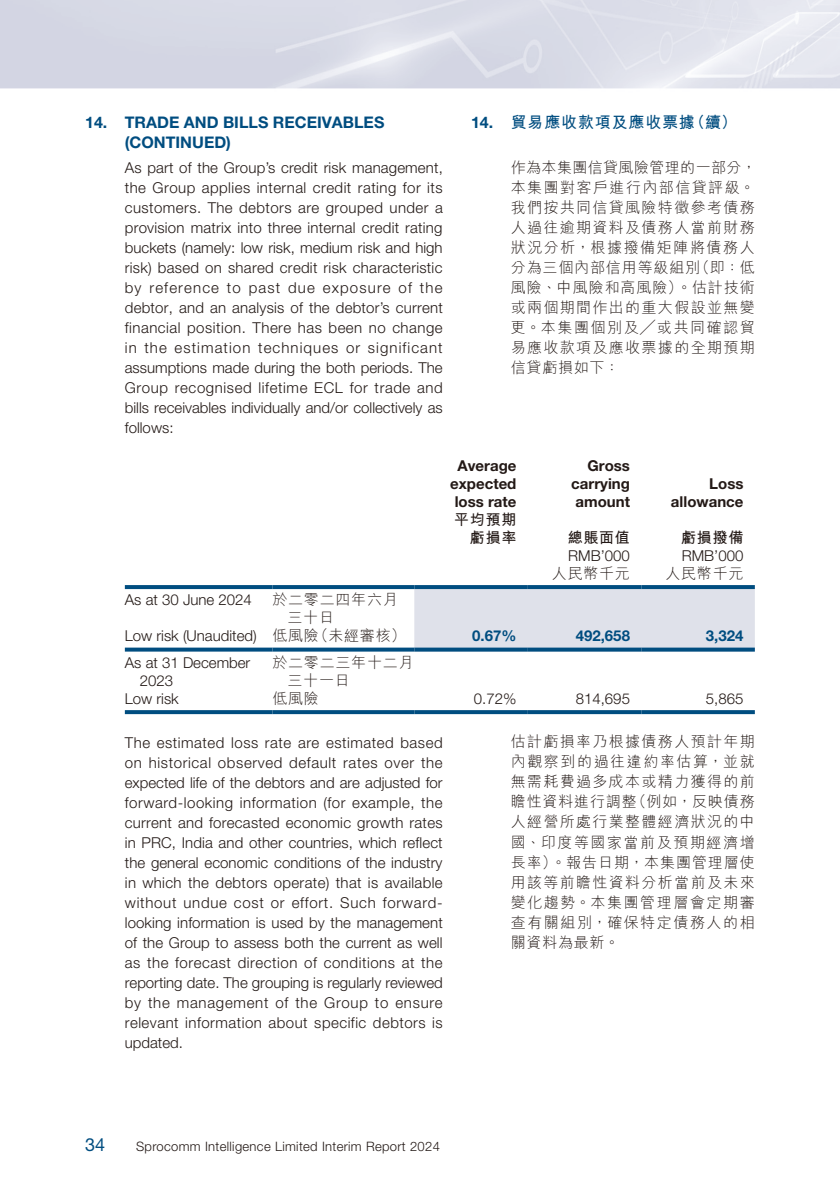
<style>
.page{position:relative;width:840px;height:1191px;background:#fff}
.page>*{position:absolute;margin:0;border:0;box-sizing:border-box;transform-origin:0 0}
.t1{font:18px "Helvetica Neue LT Std";color:#004d80}
.t2{font:700 16px/20px "Helvetica Neue LT Std";color:#004d80}
.t3{font:700 16px "M Hei HK";letter-spacing:.05em;color:#004d80}
.t4{font:300 15px/20px "Helvetica Neue LT Std";color:#231916;text-align:justify}
.t5{font:300 15px/20px "M Hei HK";letter-spacing:.09em;color:#231916;text-align:justify}
.t6{font:700 15px/18px "Helvetica Neue LT Std";color:#231916;text-align:center}
.t7{font:300 15px/18px "M Hei HK";letter-spacing:.05em;color:#231916}
.t8{font:700 15px "Helvetica Neue LT Std";color:#004d80}
.t9{font:700 15px/18px "M Hei HK";letter-spacing:.05em;color:#231916;text-align:right}
.t10{font:300 13px "Helvetica Neue LT Std";letter-spacing:.025em;color:#231916}
.s1{font-family:"Helvetica Neue LT Std"}
.s2{font-family:"M Hei HK"}
</style>
<div class="page">
<div style="left:414px;top:589px;width:340px;height:58px;background:#dfe1ea"></div>
<svg style="left:125px;top:585px;width:147px;height:4px"></svg>
<svg style="left:272px;top:585px;width:142px;height:4px"></svg>
<svg style="left:414px;top:585px;width:113px;height:4px"></svg>
<svg style="left:527px;top:585px;width:114px;height:4px"></svg>
<svg style="left:641px;top:585px;width:113px;height:4px"></svg>
<svg style="left:125px;top:647px;width:147px;height:4px"></svg>
<svg style="left:272px;top:647px;width:142px;height:4px"></svg>
<svg style="left:414px;top:647px;width:113px;height:4px"></svg>
<svg style="left:527px;top:647px;width:114px;height:4px"></svg>
<svg style="left:641px;top:647px;width:113px;height:4px"></svg>
<svg style="left:125px;top:710px;width:147px;height:4px"></svg>
<svg style="left:272px;top:710px;width:142px;height:4px"></svg>
<svg style="left:414px;top:710px;width:113px;height:4px"></svg>
<svg style="left:527px;top:710px;width:114px;height:4px"></svg>
<svg style="left:641px;top:710px;width:113px;height:4px"></svg>
<p class="t2" style="left:125px;top:112px;width:261px;text-indent:-40px">14. TRADE AND BILLS RECEIVABLES (CONTINUED)</p>
<p class="t4" style="left:125px;top:157px;width:319px">As part of the Group’s credit risk management, the Group applies internal credit rating for its customers. The debtors are grouped under a provision matrix into three internal credit rating buckets (namely: low risk, medium risk and high risk) based on shared credit risk characteristic by reference to past due exposure of the debtor, and an analysis of the debtor’s current financial position. There has been no change in the estimation techniques or significant assumptions made during the both periods. The Group recognised lifetime ECL for trade and bills receivables individually and/or collectively as follows:</p>
<p class="t3" style="left:471px;top:110px;width:267px"><span class="s1">14.</span> 貿易應收款項及應收票據（續）</p>
<p class="t5" style="left:510px;top:157px;width:247px">作為本集團信貸風險管理的一部分，本集團對客戶進行內部信貸評級。我們按共同信貸風險特徵參考債務人過往逾期資料及債務人當前財務狀況分析，根據撥備矩陣將債務人分為三個內部信用等級組別（即：低風險、中風險和高風險）。估計技術或兩個期間作出的重大假設並無變更。本集團個別及╱或共同確認貿易應收款項及應收票據的全期預期信貸虧損如下：</p>
<p class="t6" style="left:450px;top:456px;width:68px">Average expected loss rate</p>
<p class="t6" style="left:571px;top:456px;width:60px;text-align:justify;text-indent:16px">Gross carrying amount</p>
<p class="t6" style="left:670px;top:474px;width:74px;text-align:right">Loss allowance</p>
<p class="t9" style="left:454px;top:509px;width:64px">平均預期虧損率</p>
<p class="t9" style="left:567px;top:527px;width:64px">總賬面值</p>
<p class="t9" style="left:680px;top:527px;width:64px">虧損撥備</p>
<p class="t4" style="left:568px;top:545px;width:63px">RMB’000</p>
<p class="t4" style="left:681px;top:545px;width:63px">RMB’000</p>
<p class="t5" style="left:551px;top:563px;width:79px">人民幣千元</p>
<p class="t5" style="left:665px;top:563px;width:79px">人民幣千元</p>
<p class="t4" style="left:125px;top:589px;width:129px">As at 30 June 2024</p>
<p class="t7" style="left:287px;top:590px;width:112px;text-indent:-15px">於二零二四年六月三十日</p>
<p class="t4" style="left:125px;top:625px;width:282px">Low risk (Unaudited) <span class="s2">低風險（未經審核）</span></p>
<p class="t8" style="left:472px;top:626px;width:46px">0.67%</p>
<p class="t8" style="left:575px;top:626px;width:56px">492,658</p>
<p class="t8" style="left:705px;top:626px;width:39px">3,324</p>
<p class="t4" style="left:140px;top:653px;width:112px;line-height:18px;text-indent:-15px">As at 31 December<br>2023</p>
<p class="t7" style="left:287px;top:653px;width:127px;text-indent:-15px">於二零二三年十二月三十一日</p>
<p class="t4" style="left:125px;top:688px;width:55px">Low risk</p>
<p class="t5" style="left:272px;top:688px;width:48px">低風險</p>
<p class="t4" style="left:473px;top:688px;width:44px">0.72%</p>
<p class="t4" style="left:575px;top:688px;width:56px">814,695</p>
<p class="t4" style="left:705px;top:688px;width:39px">5,865</p>
<p class="t4" style="left:125px;top:732px;width:319px">The estimated loss rate are estimated based on historical observed default rates over the expected life of the debtors and are adjusted for forward-looking information (for example, the current and forecasted economic growth rates in PRC, India and other countries, which reflect the general economic conditions of the industry in which the debtors operate) that is available without undue cost or effort. Such forward&shy;looking information is used by the management of the Group to assess both the current as well as the forecast direction of conditions at the reporting date. The grouping is regularly reviewed by the management of the Group to ensure relevant information about specific debtors is updated.</p>
<p class="t5" style="left:510px;top:731px;width:245px">估計虧損率乃根據債務人預計年期內觀察到的過往違約率估算，並就無需耗費過多成本或精力獲得的前瞻性資料進行調整（例如，反映債務人經營所處行業整體經濟狀況的中國、印度等國家當前及預期經濟增長率）。報告日期，本集團管理層使用該等前瞻性資料分析當前及未來變化趨勢。本集團管理層會定期審查有關組別，確保特定債務人的相關資料為最新。</p>
<p class="t1" style="left:85px;top:1134px;width:22px">34</p>
<p class="t10" style="left:136px;top:1138px;width:305px">Sprocomm Intelligence Limited Interim Report 2024</p>
</div>
